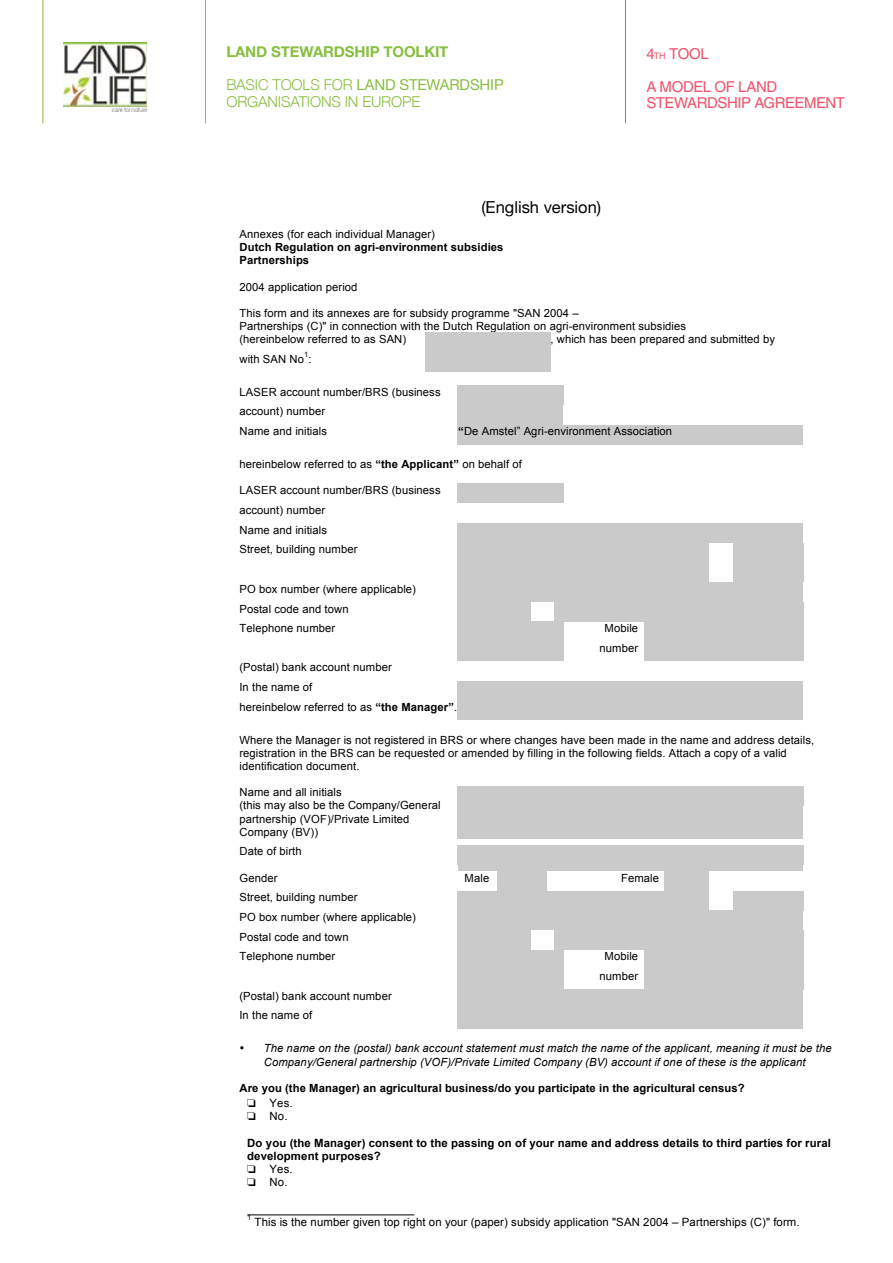
<style>
.page{position:relative;width:893px;height:1263px;background:#fff}
.page>*{position:absolute;margin:0;border:0;box-sizing:border-box;transform-origin:0 0}
.t1{font:16.5px "Helvetica Neue";color:#000}
.t2{font:300 15px "Helvetica Neue";letter-spacing:-.01em;color:#88be40}
.t3{font:15px/16.5px "Helvetica LT Std";letter-spacing:-.03em;color:#f0526b}
.t4{font:700 15px "Helvetica Neue";letter-spacing:-.01em;color:#88be40}
.t5{font:15px "Helvetica Neue";color:#88be40}
.t6{font:700 11.4px/13.2px "Arial";letter-spacing:.01em;color:#000}
.t7{font:11.4px/13.4px "Arial";letter-spacing:.01em;color:#000}
.t8{font:11.25px/19.8px "Arial";letter-spacing:.01em;color:#000}
.t9{font:italic 11.25px/13.2px "Arial";letter-spacing:.01em;color:#000;text-align:center}
.t10{font:700 11.25px/13.2px "Arial";letter-spacing:.01em;color:#000}
.t11{font:7.5px "Arial";color:#000}
.t12{font:7.35px "Arial";color:#000}
.s1{font-weight:400}
.s2{font-size:9px}
.s3{font-weight:700}
</style>
<div class="page">
<hr style="left:625px;top:0;width:1px;height:123px;background:#f0526b">
<hr style="left:205px;top:0;width:1px;height:123px;background:#88be40">
<img style="left:64px;top:43px;width:82px;height:68px">
<hr style="left:43px;top:0;width:1px;height:123px;background:#88be40">
<div style="left:425px;top:332px;width:125px;height:40px;background:#cacaca"></div>
<div style="left:457px;top:385px;width:106px;height:40px;background:#cacaca"></div>
<div style="left:458px;top:425px;width:345px;height:19px;background:#cacaca"></div>
<div style="left:458px;top:484px;width:106px;height:19px;background:#cacaca"></div>
<div style="left:458px;top:523px;width:345px;height:20px;background:#cacaca"></div>
<div style="left:458px;top:543px;width:251px;height:20px;background:#cacaca"></div>
<div style="left:733px;top:543px;width:71px;height:20px;background:#cacaca"></div>
<div style="left:458px;top:563px;width:251px;height:19px;background:#cacaca"></div>
<div style="left:733px;top:563px;width:71px;height:19px;background:#cacaca"></div>
<div style="left:458px;top:582px;width:345px;height:20px;background:#cacaca"></div>
<div style="left:457px;top:602px;width:74px;height:20px;background:#cacaca"></div>
<div style="left:555px;top:602px;width:249px;height:20px;background:#cacaca"></div>
<div style="left:457px;top:621px;width:107px;height:40px;background:#cacaca"></div>
<div style="left:644px;top:621px;width:160px;height:40px;background:#cacaca"></div>
<div style="left:458px;top:681px;width:345px;height:19px;background:#cacaca"></div>
<div style="left:458px;top:700px;width:345px;height:20px;background:#cacaca"></div>
<div style="left:457px;top:786px;width:346px;height:52px;background:#cacaca"></div>
<div style="left:563px;top:786px;width:241px;height:19px;background:#cacaca"></div>
<div style="left:458px;top:845px;width:179px;height:19px;background:#cacaca"></div>
<div style="left:636px;top:845px;width:168px;height:19px;background:#cacaca"></div>
<div style="left:458px;top:864px;width:345px;height:7px;background:#cacaca"></div>
<div style="left:498px;top:871px;width:49px;height:20px;background:#cacaca"></div>
<div style="left:664px;top:871px;width:45px;height:20px;background:#cacaca"></div>
<div style="left:458px;top:891px;width:251px;height:19px;background:#cacaca"></div>
<div style="left:733px;top:891px;width:71px;height:19px;background:#cacaca"></div>
<div style="left:458px;top:910px;width:345px;height:20px;background:#cacaca"></div>
<div style="left:457px;top:930px;width:74px;height:20px;background:#cacaca"></div>
<div style="left:555px;top:930px;width:249px;height:20px;background:#cacaca"></div>
<div style="left:457px;top:950px;width:107px;height:39px;background:#cacaca"></div>
<div style="left:644px;top:950px;width:160px;height:39px;background:#cacaca"></div>
<div style="left:458px;top:989px;width:345px;height:20px;background:#cacaca"></div>
<div style="left:458px;top:1009px;width:345px;height:20px;background:#cacaca"></div>
<hr style="left:248px;top:1214px;width:166px;height:1px;background:#000">
<h2 class="t4" style="left:226px;top:40px;width:224px">LAND STEWARDSHIP TOOLKIT</h2>
<h2 class="t2" style="left:226px;top:73px;width:225px">BASIC TOOLS FOR <span class="s1">land STEWARD</span></h2>
<h2 class="t5" style="left:470px;top:74px;width:35px">ship</h2>
<h2 class="t2" style="left:226px;top:89px;width:194px">ORGANISATIONS IN EUROPE</h2>
<h1 class="t1" style="left:481px;top:196px;width:121px">(English version)</h1>
<h2 class="t3" style="left:646px;top:45px;width:64px">4<span class="s2">TH</span> TOOL</h2>
<h2 class="t3" style="left:646px;top:78px;width:200px">A MODEL OF LAND<br>STEWARDSHIP AGREEMENT</h2>
<p class="t8" style="left:239px;top:224px;width:197px">Annexes (for each individual Manager)</p>
<p class="t10" style="left:239px;top:241px;width:265px">Dutch Regulation on agri-environment subsidies<br>Partnerships</p>
<p class="t8" style="left:239px;top:277px;width:120px">2004 application period</p>
<p class="t8" style="left:239px;top:306px;width:448px;line-height:13.2px">This form and its annexes are for subsidy programme "SAN 2004 –<br>Partnerships (C)" in connection with the Dutch Regulation on agri-environment subsidies (hereinbelow referred to as SAN)</p>
<p class="t8" style="left:239px;top:349px;width:74px">with SAN No :</p>
<p class="t8" style="left:550px;top:329px;width:226px">, which has been prepared and submitted by</p>
<p class="t12" style="left:304px;top:349px;width:6px">1</p>
<p class="t8" style="left:239px;top:382px;width:203px">LASER account number/BRS (business account) number<br>Name and initials</p>
<p class="t8" style="left:458px;top:421px;width:215px"><span class="s3">“</span>De Amstel” Agri-environment Association</p>
<p class="t8" style="left:239px;top:454px;width:284px">hereinbelow referred to as <span class="s3">“the Applicant”</span> on behalf of</p>
<p class="t8" style="left:239px;top:480px;width:203px">LASER account number/BRS (business account) number<br>Name and initials<br>Street, building number</p>
<p class="t8" style="left:239px;top:579px;width:178px">PO box number (where applicable)<br>Postal code and town<br>Telephone number</p>
<p class="t8" style="left:600px;top:618px;width:40px;text-align:center">Mobile number</p>
<p class="t8" style="left:239px;top:658px;width:219px">(Postal) bank account number<br>In the name of<br>hereinbelow referred to as <span class="s3">“the Manager”</span>.</p>
<p class="t8" style="left:239px;top:733px;width:576px;line-height:13px">Where the Manager is not registered in BRS or where changes have been made in the name and address details, registration in the BRS can be requested or amended by filling in the following fields. Attach a copy of a valid identification document.</p>
<p class="t8" style="left:239px;top:786px;width:203px;line-height:13.2px">Name and all initials<br>(this may also be the Company/General partnership (VOF)/Private Limited<br>Company (BV))</p>
<p class="t8" style="left:239px;top:841px;width:64px">Date of birth</p>
<p class="t8" style="left:239px;top:868px;width:40px">Gender</p>
<p class="t8" style="left:465px;top:868px;width:26px">Male</p>
<p class="t8" style="left:621px;top:868px;width:40px">Female</p>
<p class="t8" style="left:239px;top:888px;width:178px">Street, building number<br>PO box number (where applicable)<br>Postal code and town<br>Telephone number</p>
<p class="t8" style="left:600px;top:946px;width:40px;text-align:center">Mobile number</p>
<p class="t8" style="left:239px;top:986px;width:154px">(Postal) bank account number<br>In the name of</p>
<p class="t9" style="left:239px;top:1042px;width:594px">• The name on the (postal) bank account statement must match the name of the applicant, meaning it must be the<br>Company/General partnership (VOF)/Private Limited Company (BV) account if one of these is the applicant</p>
<p class="t10" style="left:239px;top:1081px;width:507px">Are you (the Manager) an agricultural business/do you participate in the agricultural census?</p>
<p class="t7" style="left:247px;top:1096px;width:47px">❏ Yes. ❏ No.</p>
<p class="t6" style="left:247px;top:1136px;width:585px">Do you (the Manager) consent to the passing on of your name and address details to third parties for rural development purposes?<br>❏ <span class="s1">Yes.<br></span>❏ <span class="s1">No.</span></p>
<p class="t11" style="left:247px;top:1213px;width:6px">1</p>
<p class="t7" style="left:255px;top:1216px;width:546px">This is the number given top right on your (paper) subsidy application "SAN 2004 – Partnerships (C)" form.</p>
</div>
